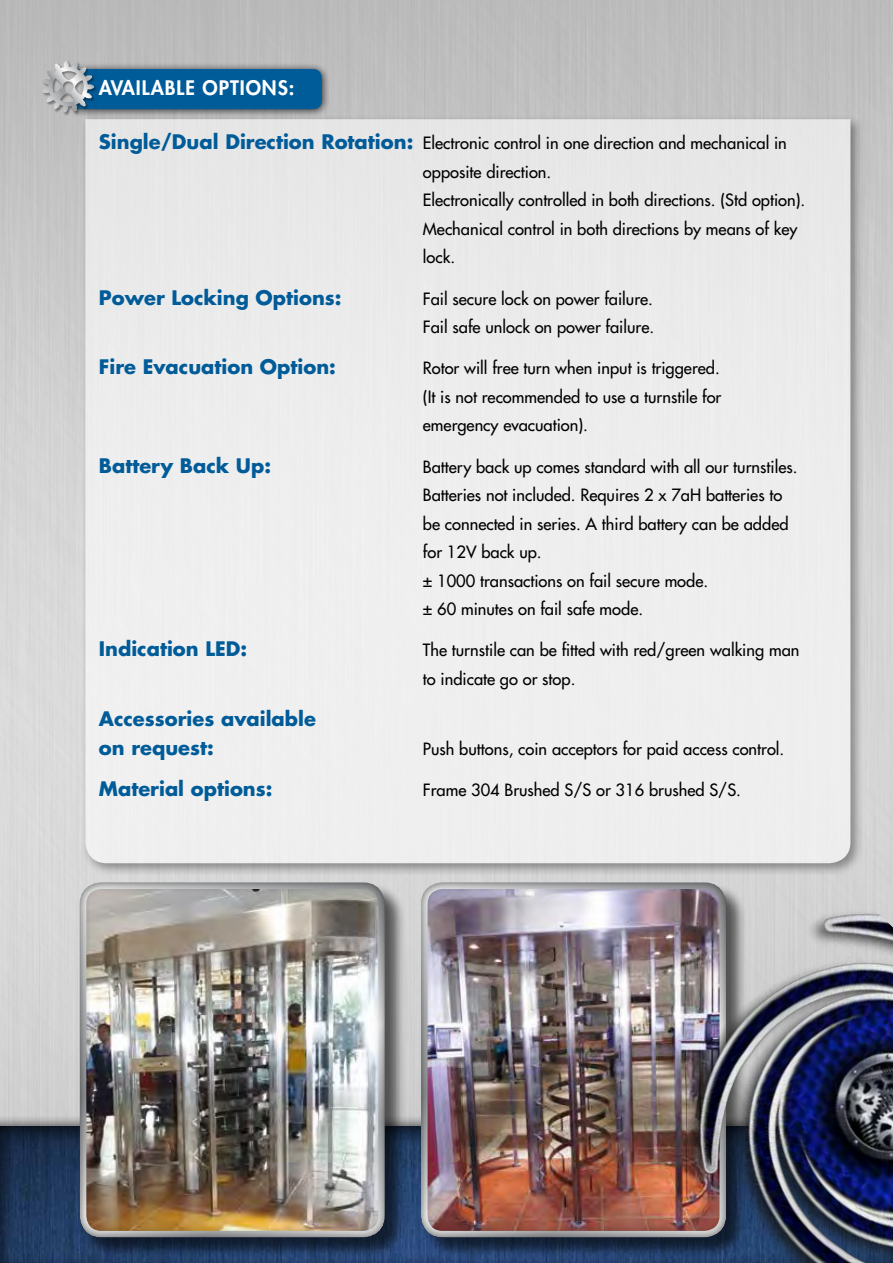
<style>
.page{position:relative;width:893px;height:1263px;background:#fff}
.page>*{position:absolute;margin:0;border:0;box-sizing:border-box;transform-origin:0 0}
.t1{font:700 19.5px/28.5px "Futura Std";color:#005b99}
.t2{font:800 19.5px "Futura Std";letter-spacing:.05em;color:#fff}
.t3{font:500 16.5px/28.5px "Futura Std";color:#000}
.s1{font-weight:700;font-size:19.5px;color:#005b99}
</style>
<div class="page">
<div style="left:81px;top:115px;width:783px;height:762px;background:#000;opacity:.6"></div>
<div style="left:85px;top:119px;width:765px;height:744px;background:#ededed"></div>
<div style="left:67px;top:62px;width:264px;height:56px;background:#000;opacity:.75"></div>
<div style="left:42px;top:60px;width:56px;height:56px;background:#000;opacity:.4"></div>
<svg style="left:43px;top:61px;width:279px;height:51px;background:#39759e"></svg>
<div style="left:0;top:1126px;width:893px;height:137px;background:#000;opacity:.75"></div>
<div style="left:81px;top:883px;width:325px;height:376px;background:#000;opacity:.6"></div>
<div style="left:79px;top:882px;width:306px;height:357px;background:#000;opacity:.75"></div>
<div style="left:422px;top:883px;width:326px;height:376px;background:#000;opacity:.6"></div>
<div style="left:421px;top:882px;width:306px;height:357px;background:#000;opacity:.75"></div>
<img style="left:610px;top:877px;width:283px;height:386px">
<p class="t2" style="left:99px;top:76px;width:197px">AVAILABLE OPTIONS:</p>
<p class="t3" style="left:423px;top:129px;width:384px;text-indent:-324px"><span class="s1">Single/Dual Direction Rotation:</span> Electronic control in one direction and mechanical in opposite direction.<br>Electronically controlled in both directions. (Std option).<br>Mechanical control in both directions by means of key lock.</p>
<p class="t1" style="left:99px;top:283px;width:244px">Power Locking Options:</p>
<p class="t3" style="left:423px;top:284px;width:233px">Fail secure lock on power failure.<br>Fail safe unlock on power failure.</p>
<p class="t1" style="left:99px;top:352px;width:239px">Fire Evacuation Option:</p>
<p class="t3" style="left:423px;top:354px;width:300px;text-align:justify">Rotor will free turn when input is triggered. (It is not recommended to use a turnstile for emergency evacuation).</p>
<p class="t1" style="left:99px;top:451px;width:174px">Battery Back Up:</p>
<p class="t3" style="left:423px;top:452px;width:376px">Battery back up comes standard with all our turnstiles.<br>Batteries not included. Requires 2 x 7aH batteries to be connected in series. A third battery can be added for 12V back up.<br>± 1000 transactions on fail secure mode.<br>± 60 minutes on fail safe mode.</p>
<p class="t1" style="left:99px;top:634px;width:150px">Indication LED:</p>
<p class="t3" style="left:423px;top:636px;width:378px">The turnstile can be fitted with red/green walking man to indicate go or stop.</p>
<p class="t1" style="left:99px;top:704px;width:219px">Accessories available on request:</p>
<p class="t3" style="left:423px;top:734px;width:363px">Push buttons, coin acceptors for paid access control.</p>
<p class="t1" style="left:99px;top:774px;width:175px">Material options:</p>
<p class="t3" style="left:423px;top:776px;width:320px">Frame 304 Brushed S/S or 316 brushed S/S.</p>
</div>
